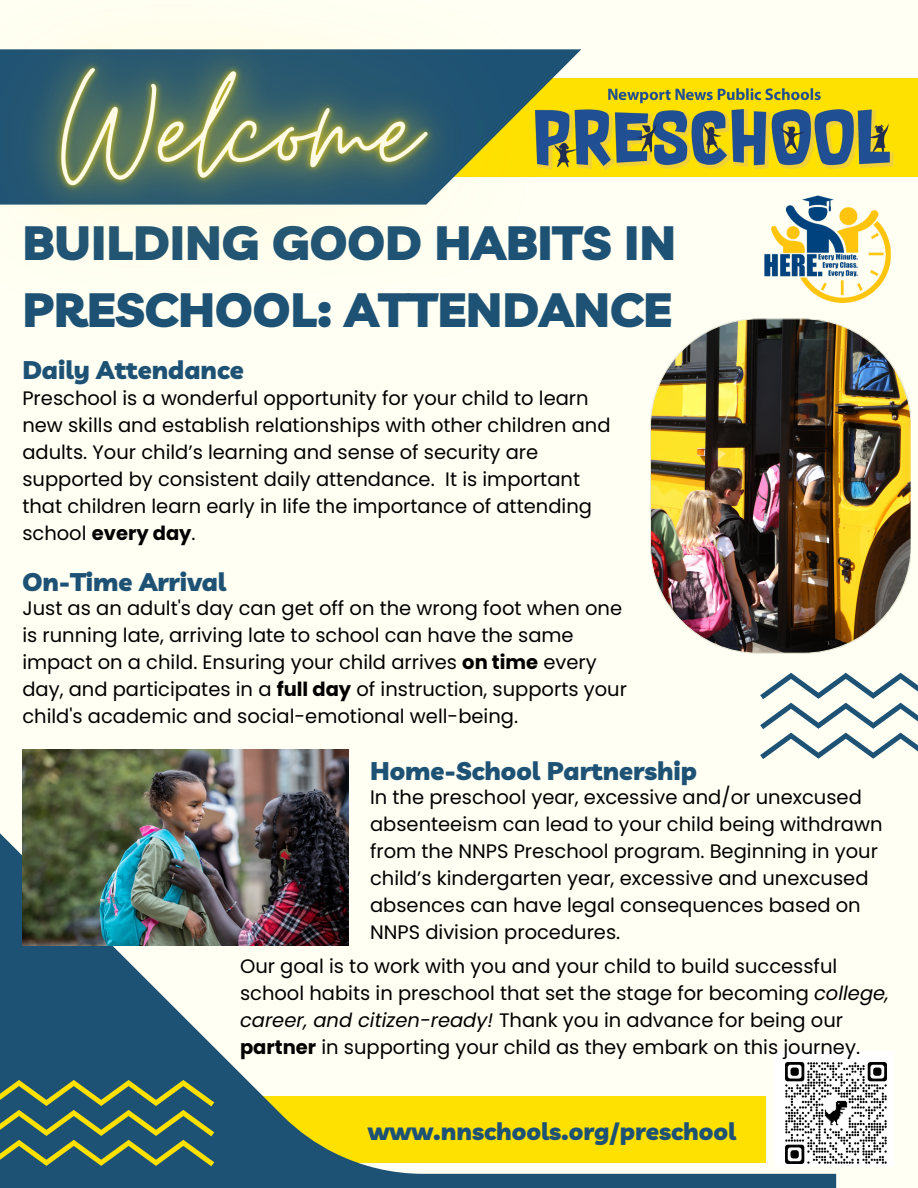
<style>
.page{position:relative;width:918px;height:1188px;background:#fffff3}
.page>*{position:absolute;margin:0;border:0;box-sizing:border-box;transform-origin:0 0}
.t1{font:900 48px/66.3px "Livvic";color:#1e5275}
.t2{font:900 25.5px "Livvic";color:#1e5275}
.t3{font:900 24.15px "Livvic";color:#1e5275}
.t4{font:19.5px/27px "Poppins";color:#000}
.s1{font-weight:700}
.s2{font-style:italic}
</style>
<div class="page">
<div style="left:4px;top:79px;width:914px;height:97px;background:#ffe100"></div>
<svg style="left:0;top:833px;width:836px;height:355px"></svg>
<img style="left:22px;top:749px;width:327px;height:196px">
<svg style="left:760px;top:673px;width:158px;height:86px"></svg>
<img style="left:650px;top:319px;width:261px;height:334px">
<svg style="left:0;top:1080px;width:214px;height:86px;background:#4e705b"></svg>
<img style="left:643px;top:88px;width:251px;height:81px">
<img style="left:764px;top:195px;width:127px;height:108px">
<img style="left:774px;top:1052px;width:120px;height:115px">
<img style="left:0;top:46px;width:643px;height:171px">
<h1 class="t1" style="left:22px;top:209px;width:655px">BUILDING GOOD HABITS IN<br>PRESCHOOL: ATTENDANCE</h1>
<h2 class="t2" style="left:22px;top:353px;width:223px">Daily Attendance</h2>
<p class="t4" style="left:22px;top:384px;width:590px">Preschool is a wonderful opportunity for your child to learn new skills and establish relationships with other children and adults. Your child’s learning and sense of security are supported by consistent daily attendance. It is important that children learn early in life the importance of attending school <span class="s1">every day</span>.</p>
<h2 class="t2" style="left:22px;top:565px;width:205px">On-Time Arrival</h2>
<p class="t4" style="left:22px;top:595px;width:606px">Just as an adult's day can get off on the wrong foot when one is running late, arriving late to school can have the same impact on a child. Ensuring your child arrives <span class="s1">on time</span> every day, and participates in a <span class="s1">full day</span> of instruction, supports your child's academic and social-emotional well-being.</p>
<h2 class="t2" style="left:370px;top:754px;width:329px">Home-School Partnership</h2>
<p class="t4" style="left:370px;top:784px;width:514px">In the preschool year, excessive and/or unexcused absenteeism can lead to your child being withdrawn from the NNPS Preschool program. Beginning in your child’s kindergarten year, excessive and unexcused absences can have legal consequences based on NNPS division procedures.</p>
<p class="t4" style="left:240px;top:953px;width:651px">Our goal is to work with you and your child to build successful school habits in preschool that set the stage for becoming <span class="s2">college, career, and citizen-ready!</span> Thank you in advance for being our <span class="s1">partner</span> in supporting your child as they embark on this journey.</p>
<p class="t3" style="left:368px;top:1116px;width:370px">www.nnschools.org/preschool</p>
</div>
